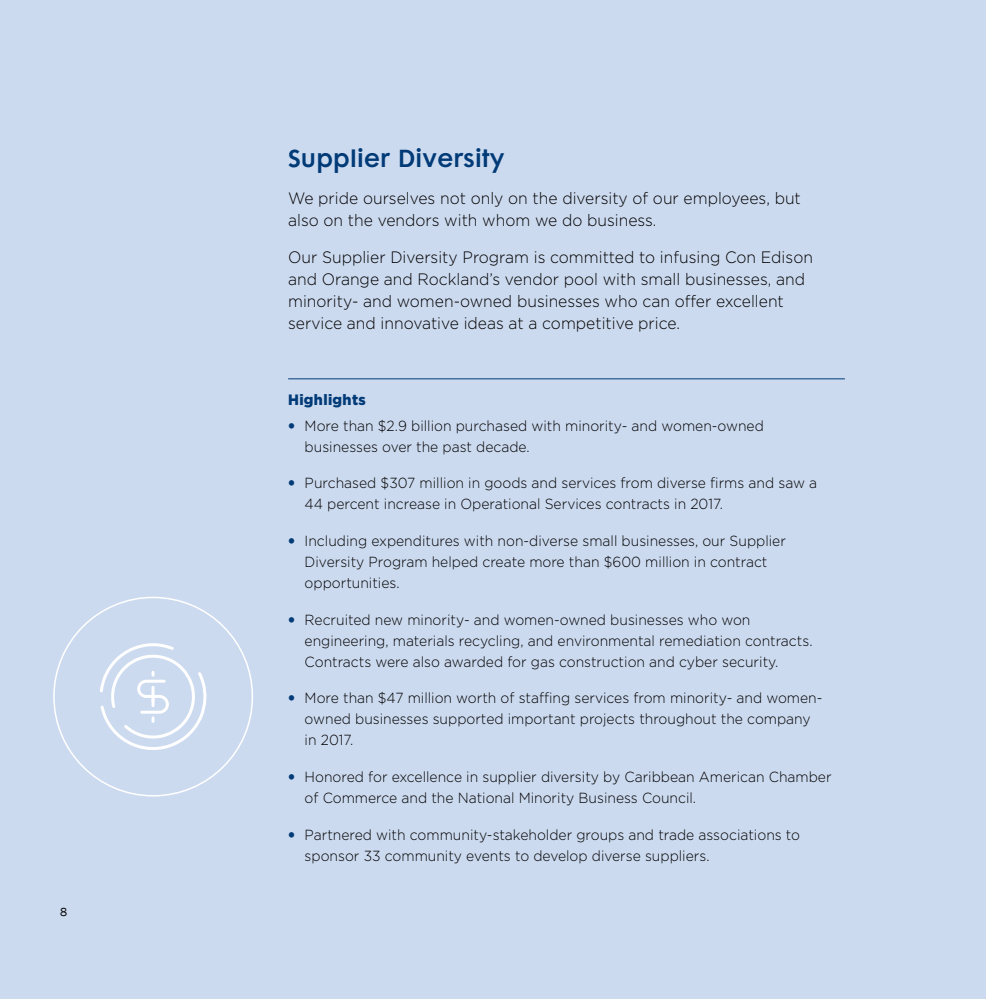
<style>
.page{position:relative;width:986px;height:999px;background:#ccdaef}
.page>*{position:absolute;margin:0;border:0;box-sizing:border-box;transform-origin:0 0}
.t1{font:22.5px "Cg Futura Maxi De";letter-spacing:.01em;color:#003b77}
.t2{font:300 16.5px/21.8px "Gotham";color:#000;scale:.95 1}
.t3{font:900 15px "Gotham";letter-spacing:.025em;color:#003b77;scale:.95 1}
.t4{font:300 14.7px/21px "Gotham";color:#000;scale:.95 1}
.t5{font:12px "Franklin Gothic";color:#000}
.s1{font-weight:900;color:#003b77}
</style>
<div class="page">
<hr style="left:288px;top:379px;width:556px;height:1px;background:#003b77">
<svg style="left:100px;top:643px;width:107px;height:107px"></svg>
<p class="t5" style="left:60px;top:905px;width:9px">8</p>
<h1 class="t1" style="left:288px;top:145px;width:218px">Supplier Diversity</h1>
<p class="t2" style="left:288px;top:187px;width:541px">We pride ourselves not only on the diversity of our employees, but also on the vendors with whom we do business.</p>
<p class="t2" style="left:288px;top:246px;width:554px">Our Supplier Diversity Program is committed to infusing Con Edison and Orange and Rockland’s vendor pool with small businesses, and minority- and women-owned businesses who can offer excellent service and innovative ideas at a competitive price.</p>
<p class="t3" style="left:288px;top:391px;width:83px">Highlights</p>
<p class="t4" style="left:305px;top:415px;width:485px;text-indent:-17px"><span class="s1">•</span> More than $2.9 billion purchased with minority- and women-owned businesses over the past decade.</p>
<p class="t4" style="left:305px;top:472px;width:541px;text-indent:-17px"><span class="s1">•</span> Purchased $307 million in goods and services from diverse firms and saw a<br>44 percent increase in Operational Services contracts in 2017.</p>
<p class="t4" style="left:305px;top:530px;width:508px;text-indent:-17px"><span class="s1">•</span> Including expenditures with non-diverse small businesses, our Supplier<br>Diversity Program helped create more than $600 million in contract opportunities.</p>
<p class="t4" style="left:305px;top:609px;width:536px;text-indent:-17px"><span class="s1">•</span> Recruited new minority- and women-owned businesses who won engineering, materials recycling, and environmental remediation contracts.<br>Contracts were also awarded for gas construction and cyber security.</p>
<p class="t4" style="left:305px;top:687px;width:546px;text-indent:-16px"><span class="s1">•</span> More than $47 million worth of staffing services from minority- and women&shy;owned businesses supported important projects throughout the company in 2017.</p>
<p class="t4" style="left:305px;top:766px;width:556px;text-indent:-17px"><span class="s1">•</span> Honored for excellence in supplier diversity by Caribbean American Chamber of Commerce and the National Minority Business Council.</p>
<p class="t4" style="left:305px;top:824px;width:523px;text-indent:-17px"><span class="s1">•</span> Partnered with community-stakeholder groups and trade associations to sponsor 33 community events to develop diverse suppliers.</p>
</div>
